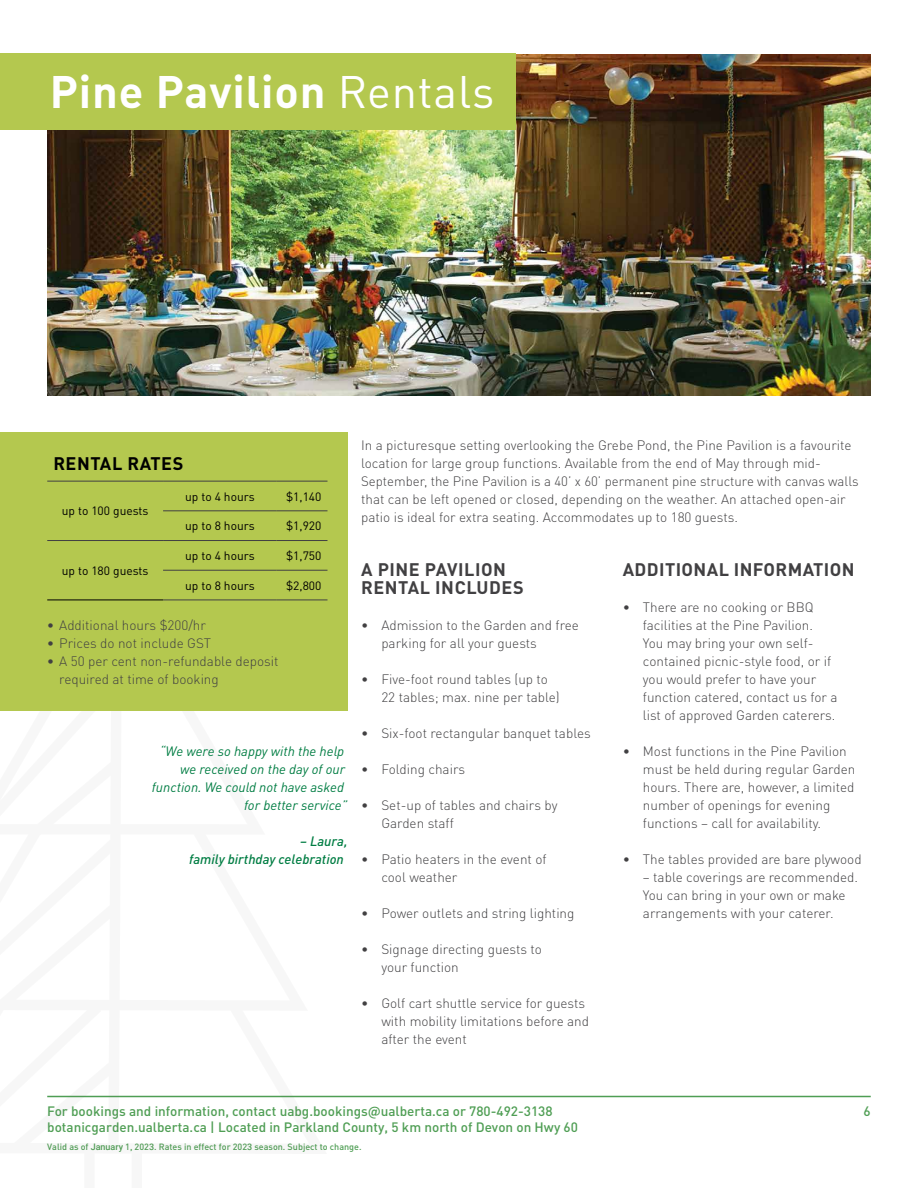
<style>
.page{position:relative;width:918px;height:1188px;background:#fff}
.page>*{position:absolute;margin:0;border:0;box-sizing:border-box;transform-origin:0 0}
.t1{font:700 45px "DIN Pro";letter-spacing:.02em;color:#fff}
.t2{font:700 18px/18px "DIN Pro";letter-spacing:.02em;color:#414042}
.t3{font:700 18px "DIN Pro";letter-spacing:.03em;color:#000}
.t4{font:300 13.5px/18px "DIN Pro";color:#414042}
.t5{font:500 13.5px "DIN Pro";color:#4f9e54}
.t6{font:italic 13.5px/18px "DIN Pro";color:#007d43;text-align:right}
.t7{font:italic 500 13.5px/18px "DIN Pro";color:#007d43;text-align:right}
.t8{font:12px "DIN Pro";color:#000}
.t9{font:500 9px "DIN Pro";color:#4f9e54}
.s1{font-weight:400}
.s2{font-family:"Roboto"}
</style>
<div class="page">
<hr style="left:47px;top:1096px;width:824px;height:1px;background:#4f9e54">
<img style="left:47px;top:54px;width:824px;height:342px">
<div style="left:0;top:432px;width:348px;height:279px;background:#b4c84f"></div>
<hr style="left:47px;top:600px;width:116px;height:1px;background:#000">
<hr style="left:47px;top:481px;width:116px;height:1px;background:#414042">
<hr style="left:163px;top:481px;width:114px;height:1px;background:#414042">
<hr style="left:277px;top:481px;width:51px;height:1px;background:#414042">
<hr style="left:163px;top:510px;width:114px;height:1px;background:#414042">
<hr style="left:277px;top:510px;width:51px;height:1px;background:#414042">
<hr style="left:47px;top:540px;width:116px;height:1px;background:#414042">
<hr style="left:163px;top:540px;width:114px;height:1px;background:#414042">
<hr style="left:277px;top:540px;width:51px;height:1px;background:#414042">
<hr style="left:163px;top:570px;width:114px;height:1px;background:#414042">
<hr style="left:277px;top:570px;width:51px;height:1px;background:#414042">
<hr style="left:163px;top:600px;width:114px;height:1px;background:#414042">
<hr style="left:277px;top:600px;width:51px;height:1px;background:#414042">
<div style="left:0;top:54px;width:515px;height:76px;background:#b4c84f"></div>
<h1 class="t1" style="left:50px;top:54px;width:446px">Pine Pavilion <span class="s1">Rentals</span></h1>
<h2 class="t3" style="left:53px;top:449px;width:132px">RENTAL RATES</h2>
<p class="t8" style="left:62px;top:502px;width:88px">up to 100 guests</p>
<p class="t8" style="left:185px;top:487px;width:71px">up to 4 hours</p>
<p class="t8" style="left:286px;top:487px;width:37px">$1,140</p>
<p class="t8" style="left:185px;top:516px;width:71px">up to 8 hours</p>
<p class="t8" style="left:286px;top:516px;width:37px">$1,920</p>
<p class="t8" style="left:62px;top:561px;width:88px">up to 180 guests</p>
<p class="t8" style="left:185px;top:546px;width:71px">up to 4 hours</p>
<p class="t8" style="left:286px;top:546px;width:37px">$1,750</p>
<p class="t8" style="left:185px;top:576px;width:71px">up to 8 hours</p>
<p class="t8" style="left:286px;top:576px;width:37px">$2,800</p>
<p class="t4" style="left:47px;top:615px;width:160px">∙ Additional hours $200/hr</p>
<p class="t4" style="left:47px;top:633px;width:165px">∙ Prices do not include GST</p>
<p class="t4" style="left:47px;top:651px;width:233px">∙ A 50 per cent non-refundable deposit</p>
<p class="t4" style="left:59px;top:669px;width:161px">required at time of booking</p>
<p class="t6" style="left:152px;top:741px;width:197px">“We were so happy with the help we received on the day of our function. We could not have asked for better service”</p>
<p class="t7" style="left:189px;top:831px;width:160px">– Laura,<br>family birthday celebration</p>
<p class="t4" style="left:361px;top:435px;width:499px">In a picturesque setting overlooking the Grebe Pond, the Pine Pavilion is a favourite location for large group functions. Available from the end of May through mid-September, the Pine Pavilion is a 40’ x 60’ permanent pine structure with canvas walls that can be left opened or closed, depending on the weather. An attached open-air patio is ideal for extra seating. Accommodates up to 180 guests.</p>
<h2 class="t2" style="left:361px;top:558px;width:164px">A PINE PAVILION<br>RENTAL INCLUDES</h2>
<p class="t4" style="left:381px;top:615px;width:199px;text-indent:-20px">• Admission to the Garden and free parking for all your guests</p>
<p class="t4" style="left:381px;top:669px;width:180px;text-indent:-20px">• Five-foot round tables (up to<br>22 tables; max. nine per table)</p>
<p class="t4" style="left:361px;top:723px;width:231px">• Six-foot rectangular banquet tables</p>
<p class="t4" style="left:361px;top:759px;width:105px">• Folding chairs</p>
<p class="t4" style="left:381px;top:795px;width:178px;text-indent:-20px">• Set-up of tables and chairs by<br>Garden staff</p>
<p class="t4" style="left:381px;top:849px;width:167px;text-indent:-20px">• Patio heaters in the event of cool weather</p>
<p class="t4" style="left:361px;top:903px;width:215px">• Power outlets and string lighting</p>
<p class="t4" style="left:381px;top:939px;width:162px;text-indent:-20px">• Signage directing guests to your function</p>
<p class="t4" style="left:381px;top:993px;width:209px;text-indent:-20px">• Golf cart shuttle service for guests with mobility limitations before and after the event</p>
<h2 class="t2" style="left:623px;top:558px;width:233px">ADDITIONAL INFORMATION</h2>
<p class="t4" style="left:643px;top:597px;width:196px;text-indent:-20px">• There are no cooking or BBQ facilities at the Pine Pavilion.<br>You may bring your own self&shy;contained picnic-style food, or if you would prefer to have your function catered, contact us for a list of approved Garden caterers.</p>
<p class="t4" style="left:643px;top:741px;width:214px;text-indent:-20px">• Most functions in the Pine Pavilion must be held during regular Garden hours. There are, however, a limited number of openings for evening functions – call for availability.</p>
<p class="t4" style="left:623px;top:849px;width:241px">• The tables provided are bare plywood</p>
<p class="t4" style="left:643px;top:867px;width:217px">– table coverings are recommended.<br>You can bring in your own or make arrangements with your caterer.</p>
<p class="t5" style="left:47px;top:1100px;width:507px">For bookings and information, contact uabg.bookings@ualberta.ca or 780-492-3138</p>
<p class="t5" style="left:864px;top:1100px;width:9px">6</p>
<p class="t5" style="left:47px;top:1117px;width:532px">botanicgarden.ualberta.ca | Located in Parkland County, 5 km north of Devon on Hwy 60</p>
<p class="t9" style="left:47px;top:1140px;width:316px">Valid as of <span class="s2">January</span> 1, 202<span class="s2">3</span>. Rates in effect for 202<span class="s2">3</span> season. Subject to change.</p>
</div>
